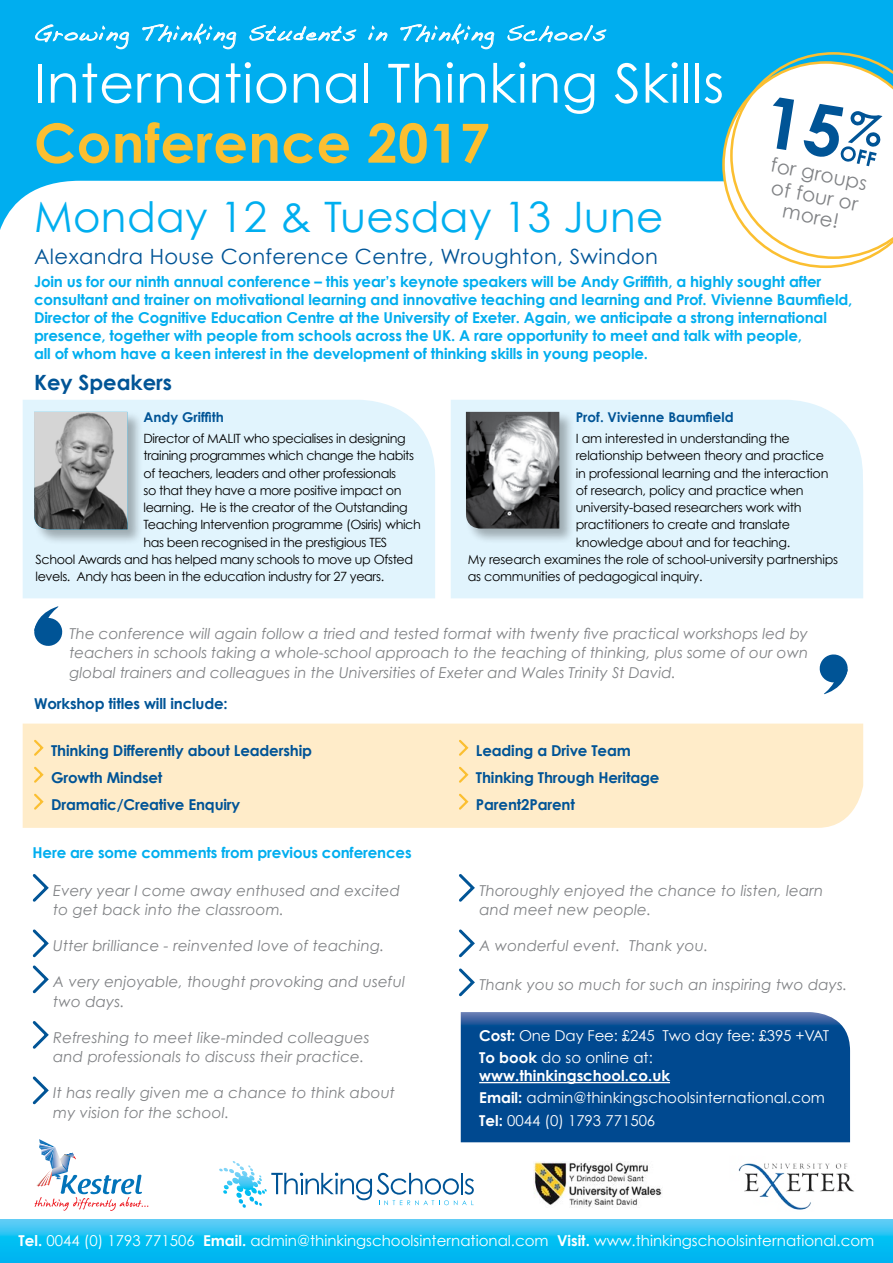
<style>
.page{position:relative;width:893px;height:1263px;background:#fff}
.page>*{position:absolute;margin:0;border:0;box-sizing:border-box;transform-origin:0 0}
.t1{font:54px "Century Gothic";letter-spacing:.01em;color:#fff}
.t2{font:700 54px "Century Gothic";letter-spacing:.01em;color:#fbbf31}
.t3{font:42px "Century Gothic";letter-spacing:.01em;color:#00aeef}
.t4{font:21px "Century Gothic";letter-spacing:.02em;color:#005496}
.t5{font:21px "Handwriting Dakota";letter-spacing:.09em;color:#fff}
.t6{font:700 21px "Century Gothic";color:#005496}
.t7{font:19.8px/22.4px "Century Gothic";color:#808285}
.t8{font:italic 15px/19.5px "Century Gothic";letter-spacing:.01em;color:#808285}
.t9{font:700 15px/18px "Century Gothic";letter-spacing:-.01em;color:#00aeef}
.t10{font:15px/22.2px "Century Gothic";color:#fff}
.t11{font:700 15px/27px "Century Gothic";letter-spacing:-.01em;color:#005496}
.t12{font:700 13.5px "Century Gothic";color:#005496}
.t13{font:12.75px "Century Gothic";letter-spacing:-.03em;color:#000}
.s1{font-weight:700}
</style>
<div class="page">
<div style="left:23px;top:723px;width:840px;height:105px;background:#ffecc9"></div>
<img style="left:738px;top:1163px;width:117px;height:47px">
<svg style="left:271px;top:1172px;width:203px;height:33px"></svg>
<svg style="left:219px;top:1161px;width:43px;height:35px"></svg>
<img style="left:533px;top:1162px;width:129px;height:45px">
<div style="left:23px;top:400px;width:412px;height:198px;background:#e1f4fd"></div>
<div style="left:451px;top:400px;width:412px;height:198px;background:#e1f4fd"></div>
<svg style="left:0;top:0;width:893px;height:230px;fill:#00aeef"></svg>
<svg style="left:0;top:1219px;width:893px;height:44px;background:#1abff2"></svg>
<svg style="left:32px;top:738px;width:13px;height:20px"></svg>
<svg style="left:32px;top:765px;width:13px;height:20px"></svg>
<svg style="left:32px;top:792px;width:13px;height:20px"></svg>
<svg style="left:457px;top:738px;width:13px;height:20px"></svg>
<svg style="left:457px;top:765px;width:13px;height:20px"></svg>
<svg style="left:457px;top:792px;width:13px;height:20px"></svg>
<svg style="left:722px;top:52px;width:171px;height:216px"></svg>
<svg style="left:34px;top:606px;width:29px;height:40px"></svg>
<svg style="left:819px;top:654px;width:29px;height:41px"></svg>
<svg style="left:32px;top:874px;width:17px;height:28px"></svg>
<svg style="left:32px;top:929px;width:17px;height:65px"></svg>
<svg style="left:32px;top:1021px;width:17px;height:28px"></svg>
<svg style="left:32px;top:1076px;width:17px;height:29px"></svg>
<svg style="left:459px;top:874px;width:16px;height:28px"></svg>
<svg style="left:459px;top:929px;width:16px;height:29px"></svg>
<svg style="left:459px;top:968px;width:16px;height:29px"></svg>
<div style="left:465px;top:411px;width:110px;height:133px;background:#000;opacity:.3"></div>
<img style="left:465px;top:412px;width:94px;height:117px">
<svg style="left:461px;top:1012px;width:389px;height:130px;background:#084d92"></svg>
<hr style="left:479px;top:1082px;width:191px;height:1px;background:#fff">
<div style="left:33px;top:411px;width:110px;height:134px;background:#000;opacity:.3"></div>
<img style="left:33px;top:412px;width:94px;height:117px">
<svg style="left:35px;top:24px;width:94px;height:25px;background:#2abbf1"></svg>
<svg style="left:142px;top:22px;width:94px;height:27px;background:#2abbf1"></svg>
<svg style="left:249px;top:25px;width:108px;height:16px;background:#46c4f3"></svg>
<svg style="left:368px;top:25px;width:20px;height:16px"></svg>
<svg style="left:400px;top:22px;width:94px;height:27px;background:#2abbf1"></svg>
<svg style="left:507px;top:25px;width:100px;height:17px;background:#3ec1f2"></svg>
<svg style="left:35px;top:1139px;width:113px;height:72px"></svg>
<h3 class="t5" style="left:34px;top:21px;width:573px">Growing Thinking Students in Thinking Schools</h3>
<h1 class="t1" style="left:34px;top:50px;width:692px">International Thinking Skills</h1>
<h1 class="t2" style="left:34px;top:109px;width:457px">Conference 2017</h1>
<h2 class="t3" style="left:34px;top:191px;width:631px">Monday 12 &amp; Tuesday 13 June</h2>
<h3 class="t4" style="left:34px;top:244px;width:626px">Alexandra House Conference Centre, Wroughton, Swindon</h3>
<h3 class="t7" style="left:773px;top:153px;width:99px;rotate:11deg">for groups of four or</h3>
<h3 class="t7" style="left:785px;top:199px;width:58px;rotate:11deg">more!</h3>
<p class="t9" style="left:34px;top:272px;width:820px">Join us for our ninth annual conference – this year’s keynote speakers will be Andy Griffith, a highly sought after consultant and trainer on motivational learning and innovative teaching and learning and Prof. Vivienne Baumfield, Director of the Cognitive Education Centre at the University of Exeter. Again, we anticipate a strong international presence, together with people from schools across the UK. A rare opportunity to meet and talk with people,<br>all of whom have a keen interest in the development of thinking skills in young people.</p>
<h3 class="t6" style="left:34px;top:370px;width:140px">Key Speakers</h3>
<p class="t12" style="left:144px;top:408px;width:82px">Andy Griffith</p>
<p class="t13" style="left:144px;top:431px;width:264px">Director of MALIT who specialises in designing</p>
<p class="t13" style="left:144px;top:448px;width:272px">training programmes which change the habits</p>
<p class="t13" style="left:144px;top:465px;width:254px">of teachers, leaders and other professionals</p>
<p class="t13" style="left:144px;top:482px;width:260px">so that they have a more positive impact on</p>
<p class="t13" style="left:144px;top:500px;width:266px">learning. He is the creator of the Outstanding</p>
<p class="t13" style="left:144px;top:517px;width:279px">Teaching Intervention programme (Osiris) which</p>
<p class="t13" style="left:144px;top:534px;width:245px">has been recognised in the prestigious TES</p>
<p class="t13" style="left:36px;top:551px;width:379px">School Awards and has helped many schools to move up Ofsted</p>
<p class="t13" style="left:36px;top:569px;width:350px">levels. Andy has been in the education industry for 27 years.</p>
<p class="t12" style="left:576px;top:408px;width:159px">Prof. Vivienne Baumfield</p>
<p class="t13" style="left:576px;top:431px;width:216px">I am interested in understanding the</p>
<p class="t13" style="left:576px;top:448px;width:250px">relationship between theory and practice</p>
<p class="t13" style="left:576px;top:465px;width:254px">in professional learning and the interaction</p>
<p class="t13" style="left:576px;top:482px;width:229px">of research, policy and practice when</p>
<p class="t13" style="left:576px;top:500px;width:227px">university-based researchers work with</p>
<p class="t13" style="left:576px;top:517px;width:216px">practitioners to create and translate</p>
<p class="t13" style="left:576px;top:534px;width:216px">knowledge about and for teaching.</p>
<p class="t13" style="left:468px;top:551px;width:372px">My research examines the role of school-university partnerships</p>
<p class="t13" style="left:468px;top:569px;width:236px">as communities of pedagogical inquiry.</p>
<p class="t8" style="left:70px;top:623px;width:740px;text-align:justify">The conference will again follow a tried and tested format with twenty five practical workshops led by teachers in schools taking a whole-school approach to the teaching of thinking, plus some of our own global trainers and colleagues in the Universities of Exeter and Wales Trinity St David.</p>
<p class="t11" style="left:34px;top:689px;width:195px">Workshop titles will include:</p>
<p class="t11" style="left:51px;top:736px;width:262px">Thinking Differently about Leadership<br>Growth Mindset<br>Dramatic/Creative Enquiry</p>
<p class="t11" style="left:476px;top:736px;width:185px">Leading a Drive Team<br>Thinking Through Heritage<br>Parent2Parent</p>
<p class="t9" style="left:33px;top:843px;width:381px">Here are some comments from previous conferences</p>
<p class="t8" style="left:53px;top:880px;width:348px">Every year I come away enthused and excited to get back into the classroom.</p>
<p class="t8" style="left:53px;top:936px;width:333px">Utter brilliance - reinvented love of teaching.</p>
<p class="t8" style="left:53px;top:972px;width:353px">A very enjoyable, thought provoking and useful two days.</p>
<p class="t8" style="left:53px;top:1027px;width:318px">Refreshing to meet like-minded colleagues and professionals to discuss their practice.</p>
<p class="t8" style="left:53px;top:1083px;width:343px">It has really given me a chance to think about my vision for the school.</p>
<p class="t8" style="left:479px;top:880px;width:345px">Thoroughly enjoyed the chance to listen, learn and meet new people.</p>
<p class="t8" style="left:479px;top:936px;width:230px">A wonderful event. Thank you.</p>
<p class="t8" style="left:479px;top:975px;width:369px">Thank you so much for such an inspiring two days.</p>
<p class="t10" style="left:479px;top:1024px;width:351px"><span class="s1">Cost:</span> One Day Fee: £245 Two day fee: £395 +VAT<br><span class="s1">To book</span> do so online at:</p>
<p class="t10" style="left:479px;top:1064px;width:347px"><span class="s1">www.thinkingschool.co.uk<br>Email:</span> admin@thinkingschoolsinternational.com<br><span class="s1">Tel:</span> 0044 (0) 1793 771506</p>
<p class="t10" style="left:19px;top:1229px;width:857px"><span class="s1">Tel.</span> 0044 (0) 1793 771506 <span class="s1">Email.</span> admin@thinkingschoolsinternational.com <span class="s1">Visit.</span> www.thinkingschoolsinternational.com</p>
</div>
